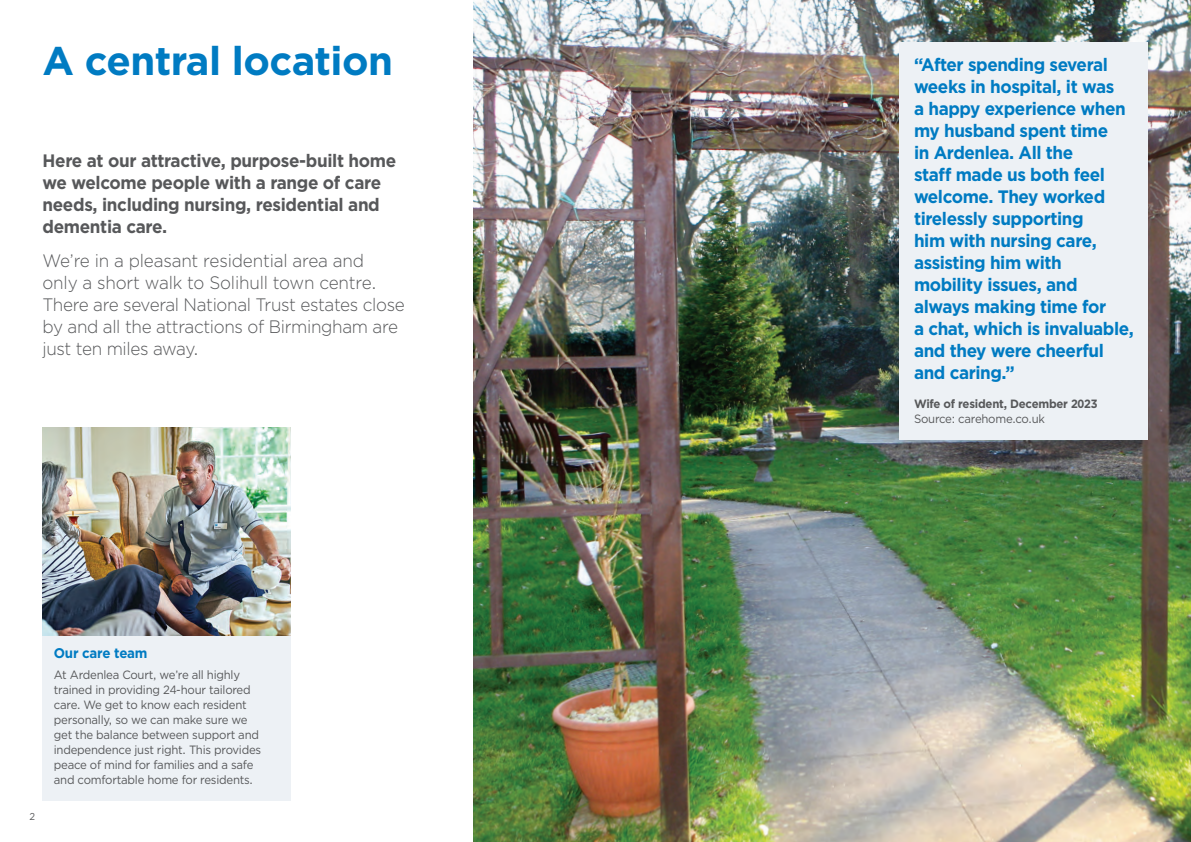
<style>
.page{position:relative;width:1191px;height:842px;background:#fff}
.page>*{position:absolute;margin:0;border:0;box-sizing:border-box;transform-origin:0 0}
.t1{font:700 40px "Gotham";letter-spacing:-.015em;color:#007bc2}
.t2{font:700 18px/22px "Gotham";letter-spacing:-.025em;color:#007bc2;scale:.95 1}
.t3{font:300 18px/22px "Gotham";letter-spacing:-.02em;color:#57585a;scale:.95 1}
.t4{font:700 18px/22px "Gotham";letter-spacing:-.02em;color:#57585a;scale:.95 1}
.t5{font:700 14px "Gotham";letter-spacing:-.015em;color:#007bc2;scale:.95 1}
.t6{font:12px/15px "Gotham";letter-spacing:-.02em;color:#57585a;scale:.95 1}
.t7{font:700 12px "Gotham";letter-spacing:-.02em;color:#57585a;scale:.95 1}
.t8{font:10px "Gotham";color:#57585a;scale:.95 1}
</style>
<div class="page">
<div style="left:43px;top:636px;width:248px;height:164px;background:#edf1f5"></div>
<img style="left:473px;top:0;width:718px;height:842px">
<img style="left:43px;top:427px;width:248px;height:209px">
<div style="left:900px;top:43px;width:248px;height:397px;background:#edf1f5"></div>
<h1 class="t1" style="left:43px;top:34px;width:352px">A central location</h1>
<p class="t4" style="left:43px;top:150px;width:374px">Here at our attractive, purpose-built home we welcome people with a range of care needs, including nursing, residential and dementia care.</p>
<p class="t3" style="left:43px;top:249px;width:383px">We’re in a pleasant residential area and<br>only a short walk to Solihull town centre.<br>There are several National Trust estates close by and all the attractions of Birmingham are just ten miles away.</p>
<p class="t8" style="left:29px;top:810px;width:8px">2</p>
<p class="t5" style="left:54px;top:644px;width:100px">Our care team</p>
<p class="t6" style="left:54px;top:667px;width:220px">At Ardenlea Court, we’re all highly trained in providing 24-hour tailored care. We get to know each resident personally, so we can make sure we get the balance between support and independence just right. This provides peace of mind for families and a safe and comfortable home for residents.</p>
<p class="t2" style="left:914px;top:54px;width:233px">“After spending several weeks in hospital, it was<br>a happy experience when my husband spent time<br>in Ardenlea. All the<br>staff made us both feel welcome. They worked tirelessly supporting<br>him with nursing care, assisting him with mobility issues, and always making time for<br>a chat, which is invaluable, and they were cheerful and caring.”</p>
<p class="t7" style="left:914px;top:396px;width:195px">Wife of resident, December 2023</p>
<p class="t6" style="left:914px;top:411px;width:139px">Source: carehome.co.uk</p>
</div>
